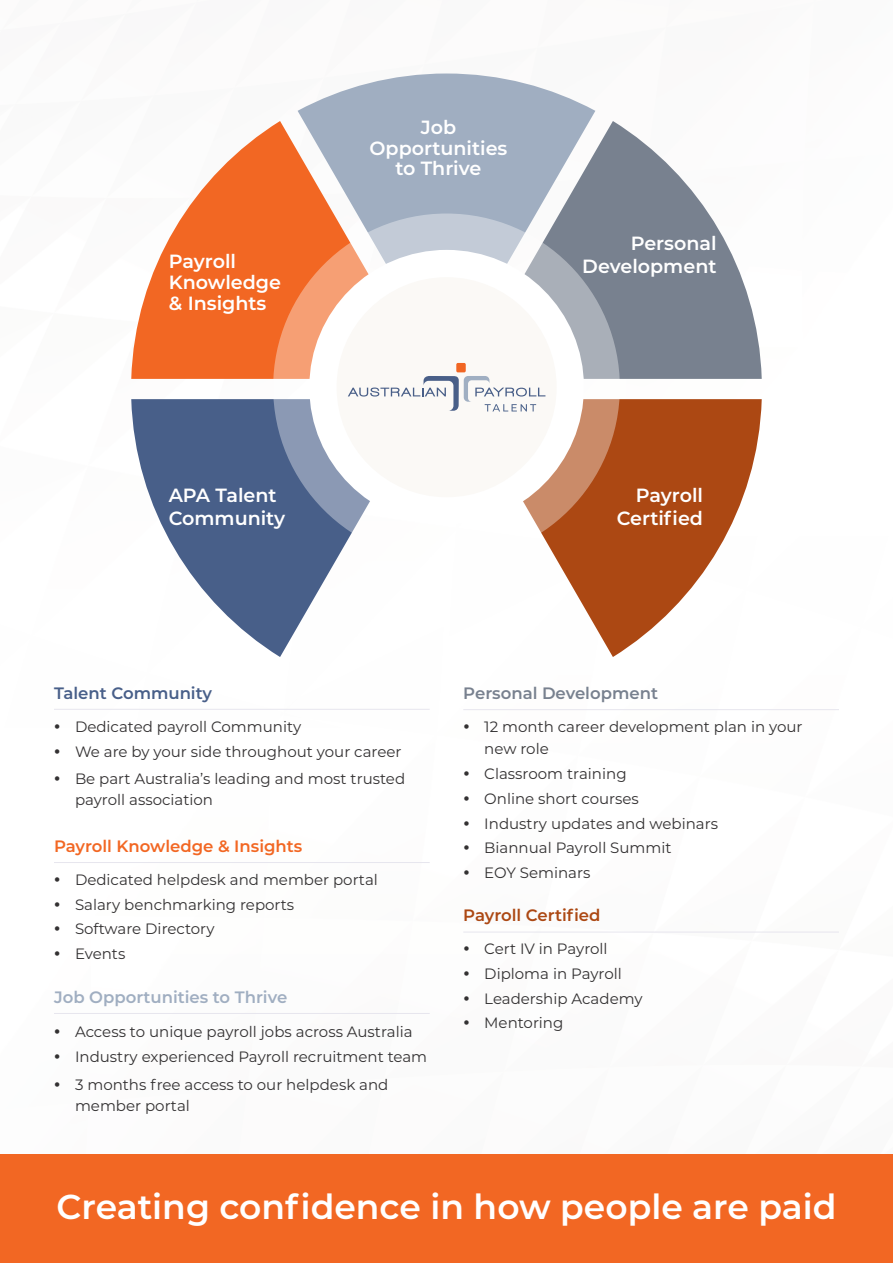
<style>
.page{position:relative;width:893px;height:1263px;background:#fff}
.page>*{position:absolute;margin:0;border:0;box-sizing:border-box;transform-origin:0 0}
.t1{font:600 34.5px "Montserrat";color:#fff}
.t2{font:600 19.05px/20.7px "Montserrat";color:#fff;text-align:right}
.t3{font:600 16.5px "Montserrat";color:#f26723}
.t4{font:600 16.5px "Montserrat";color:#a0aec1}
.t5{font:600 16.5px "Montserrat";color:#78818f}
.t6{font:600 16.5px "Montserrat";color:#ac4813}
.t7{font:600 16.5px "Montserrat";color:#485f89}
.t8{font:15px/24.8px "Montserrat";color:#333132}
</style>
<div class="page">
<div style="left:0;top:1155px;width:893px;height:108px;background:#f26723"></div>
<hr style="left:54px;top:709px;width:376px;height:1px;background:#e7e6ee">
<hr style="left:463px;top:709px;width:376px;height:1px;background:#e7e6ee">
<hr style="left:54px;top:862px;width:376px;height:1px;background:#e7e6ee">
<hr style="left:463px;top:932px;width:376px;height:1px;background:#e7e6ee">
<hr style="left:54px;top:1013px;width:376px;height:1px;background:#e7e6ee">
<svg style="left:131px;top:121px;width:167px;height:258px;fill:#f26723"></svg>
<svg style="left:298px;top:74px;width:297px;height:223px;fill:#a0aec1"></svg>
<svg style="left:131px;top:399px;width:221px;height:258px;fill:#485f89"></svg>
<svg style="left:541px;top:399px;width:221px;height:258px;fill:#ac4813"></svg>
<svg style="left:464px;top:121px;width:298px;height:258px;fill:#78818f"></svg>
<svg style="left:273px;top:214px;width:347px;height:347px"></svg>
<div style="left:323px;top:264px;width:247px;height:247px;background:#fbf9f6;border-radius:50%"></div>
<div style="left:309px;top:250px;width:275px;height:274px;border:27px solid #fff;border-radius:50%"></div>
<div style="left:456px;top:363px;width:10px;height:9px;background:#f16623;border-radius:2px"></div>
<svg style="left:348px;top:376px;width:197px;height:35px"></svg>
<p class="t2" style="left:169px;top:250px;width:114px;text-align:left">Payroll<br>Knowledge &amp; Insights</p>
<p class="t2" style="left:169px;top:482px;width:118px;line-height:23px;text-align:left">APA Talent<br>Community</p>
<p class="t7" style="left:54px;top:681px;width:160px">Talent Community</p>
<p class="t2" style="left:369px;top:116px;width:139px;text-align:center">Job<br>Opportunities to Thrive</p>
<p class="t2" style="left:582px;top:231px;width:136px;line-height:23px">Personal<br>Development</p>
<p class="t2" style="left:617px;top:482px;width:88px;line-height:23px">Payroll<br>Certified</p>
<p class="t5" style="left:463px;top:681px;width:196px">Personal Development</p>
<p class="t8" style="left:75px;top:714px;width:328px">Dedicated payroll Community<br>We are by your side throughout your career</p>
<p class="t8" style="left:75px;top:768px;width:332px;line-height:21px">Be part Australia’s leading and most trusted payroll association</p>
<p class="t3" style="left:54px;top:834px;width:250px">Payroll Knowledge &amp; Insights</p>
<p class="t8" style="left:75px;top:867px;width:304px">Dedicated helpdesk and member portal<br>Salary benchmarking reports<br>Software Directory<br>Events</p>
<p class="t4" style="left:54px;top:985px;width:235px">Job Opportunities to Thrive</p>
<p class="t8" style="left:75px;top:1019px;width:354px">Access to unique payroll jobs across Australia<br>Industry experienced Payroll recruitment team</p>
<p class="t8" style="left:75px;top:1073px;width:315px;line-height:21px">3 months free access to our helpdesk and member portal</p>
<p class="t8" style="left:484px;top:715px;width:320px;line-height:22.5px">12 month career development plan in your new role</p>
<p class="t8" style="left:484px;top:761px;width:235px">Classroom training<br>Online short courses<br>Industry updates and webinars<br>Biannual Payroll Summit<br>EOY Seminars</p>
<p class="t6" style="left:463px;top:904px;width:139px">Payroll Certified</p>
<p class="t8" style="left:484px;top:936px;width:160px">Cert IV in Payroll<br>Diploma in Payroll<br>Leadership Academy<br>Mentoring</p>
<h1 class="t1" style="left:57px;top:1182px;width:781px">Creating confidence in how people are paid</h1>
</div>
